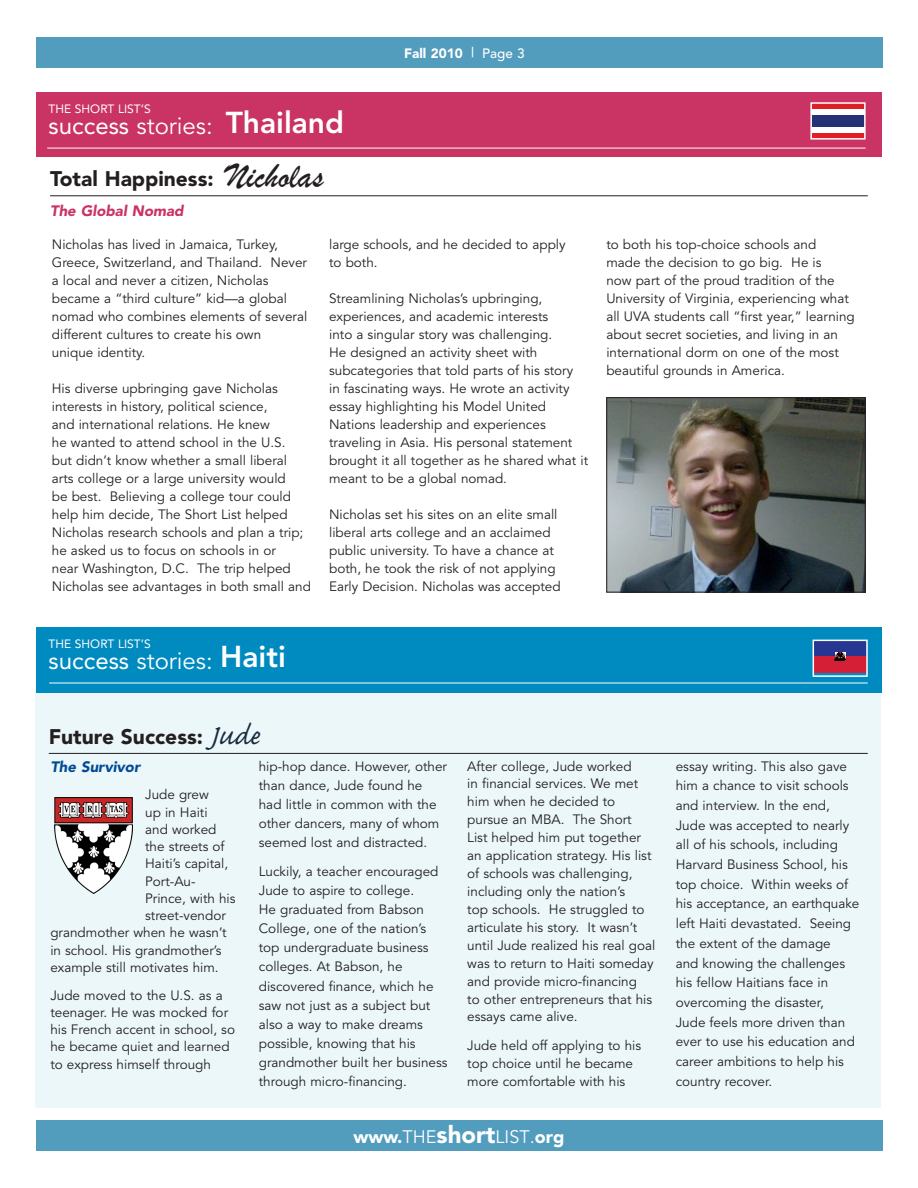
<style>
.page{position:relative;width:918px;height:1188px;background:#fff}
.page>*{position:absolute;margin:0;border:0;box-sizing:border-box;transform-origin:0 0}
.t1{font:36px "Brush Script";color:#231f20}
.t2{font:24px "Avenir";color:#fff}
.success_story_header{font:900 21px "Avenir";color:#231f20}
.t3{font:900 18px "Avenir";color:#fff}
.side_bar_-_success{font:italic 900 15px "Avenir";color:#ca3465}
.side_bar_-_success-2{font:italic 900 15px "Avenir";color:#014b95}
.side_bar_-_success-3{font:13.5px/18px "Avenir";color:#231f20}
.t4{font:900 13.5px "Avenir";color:#fff}
.t5{font:12px "Avenir";color:#fff}
.s1{font-style:inherit}
.s2{font-weight:800;font-size:30px}
.s3{font-weight:500}
.s4{font-family:"Caflisch Script Pro";font-weight:400;font-size:36px;color:#172b3f}
.s5{font-weight:400}
.s6{font-size:24px}
</style>
<div class="page">
<div style="left:36px;top:1120px;width:846px;height:31px;background:#529cbe"></div>
<div style="left:36px;top:37px;width:846px;height:31px;background:#529cbe"></div>
<div style="left:36px;top:691px;width:845px;height:417px;background:#ebf7f9"></div>
<hr style="left:50px;top:195px;width:818px;height:1px;background:#231f20">
<div style="left:36px;top:92px;width:846px;height:65px;background:#ca3465"></div>
<div style="left:811px;top:103px;width:54px;height:36px;background:#df1f26"></div>
<div style="left:811px;top:109px;width:54px;height:24px;background:#fff"></div>
<div style="left:811px;top:115px;width:54px;height:12px;background:#253275"></div>
<div style="left:810px;top:102px;width:56px;height:38px;border:2px solid #fff"></div>
<div style="left:36px;top:627px;width:846px;height:66px;background:#008bc0"></div>
<hr style="left:49px;top:753px;width:819px;height:1px;background:#231f20">
<div style="left:813px;top:640px;width:54px;height:33px;background:#273791"></div>
<div style="left:813px;top:656px;width:54px;height:17px;background:#d41f36"></div>
<svg style="left:835px;top:652px;width:10px;height:9px"></svg>
<div style="left:813px;top:640px;width:55px;height:37px;border:2px solid #fff"></div>
<img style="left:608px;top:399px;width:256px;height:191px">
<div style="left:606px;top:397px;width:260px;height:195px;border:1px solid #231f20"></div>
<hr style="left:47px;top:148px;width:819px;height:1px;background:#fff">
<hr style="left:49px;top:683px;width:819px;height:1px;background:#fff">
<img style="left:55px;top:798px;width:78px;height:95px">
<p class="t5" style="left:49px;top:102px;width:104px">THE SHORT LIST’S</p>
<p class="t2" style="left:49px;top:112px;width:297px"><span class="s1">success</span> stories: <span class="s2">Thailand</span></p>
<p class="success_story_header" style="left:50px;top:166px;width:165px">Total Happiness:</p>
<p class="side_bar_-_success" style="left:50px;top:202px;width:135px">The Global Nomad</p>
<p class="t1" style="left:226px;top:154px;width:99px">Nicholas</p>
<p class="t4" style="left:404px;top:45px;width:122px">Fall 2010 <span class="s3">| Page 3</span></p>
<p class="side_bar_-_success-3" style="left:52px;top:236px;width:257px">Nicholas has lived in Jamaica, Turkey, Greece, Switzerland, and Thailand. Never a local and never a citizen, Nicholas became a “third culture” kid—a global nomad who combines elements of several different cultures to create his own<br>unique identity.</p>
<p class="side_bar_-_success-3" style="left:52px;top:380px;width:261px">His diverse upbringing gave Nicholas interests in history, political science,<br>and international relations. He knew<br>he wanted to attend school in the U.S.<br>but didn’t know whether a small liberal arts college or a large university would<br>be best. Believing a college tour could help him decide, The Short List helped Nicholas research schools and plan a trip; he asked us to focus on schools in or<br>near Washington, D.C. The trip helped Nicholas see advantages in both small and</p>
<p class="t5" style="left:49px;top:637px;width:104px">THE SHORT LIST’S</p>
<p class="t2" style="left:49px;top:647px;width:239px"><span class="s1">success</span> stories: <span class="s2">Haiti</span></p>
<p class="side_bar_-_success-3" style="left:329px;top:236px;width:238px">large schools, and he decided to apply to both.</p>
<p class="side_bar_-_success-3" style="left:329px;top:290px;width:261px">Streamlining Nicholas’s upbringing, experiences, and academic interests<br>into a singular story was challenging.<br>He designed an activity sheet with subcategories that told parts of his story<br>in fascinating ways. He wrote an activity essay highlighting his Model United Nations leadership and experiences traveling in Asia. His personal statement brought it all together as he shared what it meant to be a global nomad.</p>
<p class="side_bar_-_success-3" style="left:329px;top:506px;width:233px">Nicholas set his sites on an elite small liberal arts college and an acclaimed public university. To have a chance at both, he took the risk of not applying Early Decision. Nicholas was accepted</p>
<p class="side_bar_-_success-3" style="left:606px;top:236px;width:250px">to both his top-choice schools and<br>made the decision to go big. He is<br>now part of the proud tradition of the University of Virginia, experiencing what all UVA students call “first year,” learning about secret societies, and living in an international dorm on one of the most beautiful grounds in America.</p>
<p class="success_story_header" style="left:49px;top:724px;width:212px">Future Success: <span class="s4">Jude</span></p>
<p class="side_bar_-_success-2" style="left:50px;top:757px;width:91px">The Survivor</p>
<p class="side_bar_-_success-3" style="left:145px;top:786px;width:65px">Jude grew</p>
<p class="side_bar_-_success-3" style="left:145px;top:803px;width:64px">up in Haiti</p>
<p class="side_bar_-_success-3" style="left:145px;top:821px;width:73px">and worked</p>
<p class="side_bar_-_success-3" style="left:145px;top:838px;width:81px">the streets of</p>
<p class="side_bar_-_success-3" style="left:145px;top:855px;width:85px">Haiti’s capital,</p>
<p class="side_bar_-_success-3" style="left:145px;top:872px;width:52px">Port-Au-</p>
<p class="side_bar_-_success-3" style="left:145px;top:890px;width:92px">Prince, with his</p>
<p class="side_bar_-_success-3" style="left:145px;top:907px;width:82px">street-vendor</p>
<p class="side_bar_-_success-3" style="left:50px;top:924px;width:178px">grandmother when he wasn’t</p>
<p class="side_bar_-_success-3" style="left:50px;top:941px;width:173px">in school. His grandmother’s</p>
<p class="side_bar_-_success-3" style="left:50px;top:959px;width:170px">example still motivates him.</p>
<p class="side_bar_-_success-3" style="left:50px;top:987px;width:186px;line-height:17.2px">Jude moved to the U.S. as a teenager. He was mocked for his French accent in school, so he became quiet and learned to express himself through</p>
<p class="side_bar_-_success-3" style="left:259px;top:757px;width:190px;line-height:19px">hip-hop dance. However, other than dance, Jude found he had little in common with the other dancers, many of whom seemed lost and distracted.</p>
<p class="side_bar_-_success-3" style="left:259px;top:862px;width:190px;line-height:19px">Luckily, a teacher encouraged<br>Jude to aspire to college.<br>He graduated from Babson<br>College, one of the nation’s top undergraduate business colleges. At Babson, he discovered finance, which he saw not just as a subject but also a way to make dreams possible, knowing that his grandmother built her business through micro-financing.</p>
<p class="side_bar_-_success-3" style="left:467px;top:757px;width:190px">After college, Jude worked<br>in financial services. We met him when he decided to pursue an MBA. The Short<br>List helped him put together an application strategy. His list of schools was challenging, including only the nation’s<br>top schools. He struggled to articulate his story. It wasn’t until Jude realized his real goal was to return to Haiti someday and provide micro-financing<br>to other entrepreneurs that his essays came alive.</p>
<p class="side_bar_-_success-3" style="left:467px;top:1037px;width:175px">Jude held off applying to his top choice until he became more comfortable with his</p>
<p class="t3" style="left:354px;top:1126px;width:212px">www.<span class="s5">the</span><span class="s6">short</span><span class="s5">list</span><span class="s5">.</span>org</p>
<p class="side_bar_-_success-3" style="left:676px;top:756px;width:185px;line-height:19.6px">essay writing. This also gave him a chance to visit schools and interview. In the end,<br>Jude was accepted to nearly all of his schools, including<br>Harvard Business School, his top choice. Within weeks of his acceptance, an earthquake left Haiti devastated. Seeing the extent of the damage<br>and knowing the challenges his fellow Haitians face in overcoming the disaster,<br>Jude feels more driven than ever to use his education and career ambitions to help his country recover.</p>
</div>
